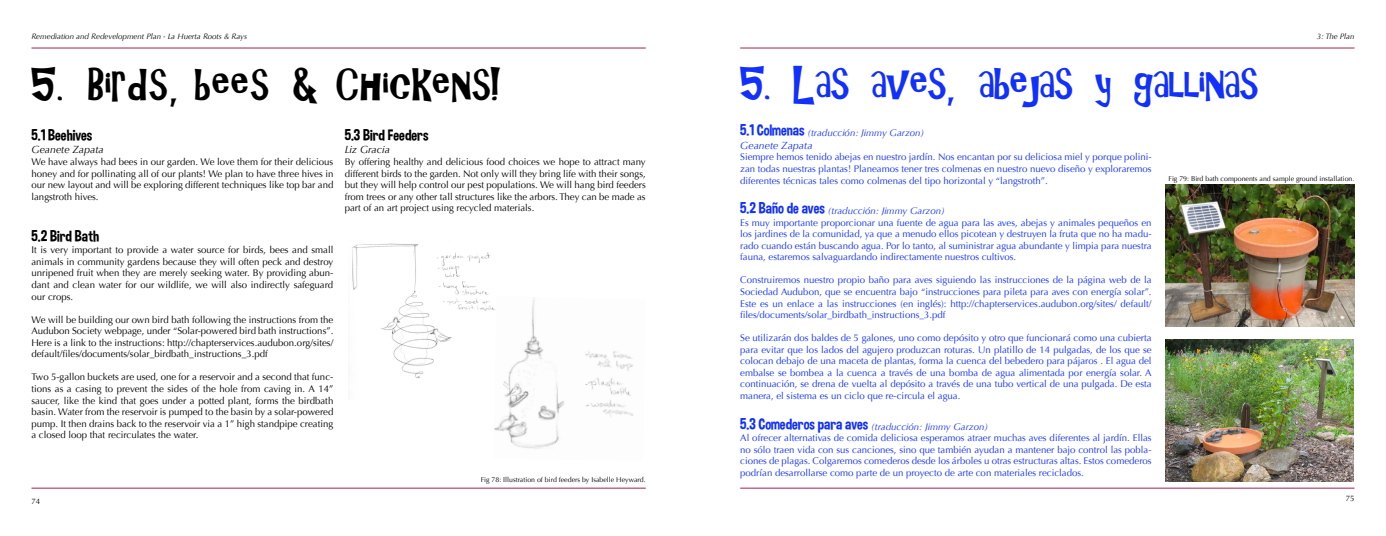
<style>
.page{position:relative;width:1386px;height:536px;background:#fff}
.page>*{position:absolute;margin:0;border:0;box-sizing:border-box;transform-origin:0 0}
.t1{font:42px "Gilligans Island";letter-spacing:-.03em;color:#1130fb}
.t2{font:42px "Gilligans Island";color:#000}
.t3{font:15.75px "Dimbo";color:#000}
.t4{font:italic 10.5px "Optima";color:#000}
.t5{font:italic 10.5px "Optima";color:#1130fb}
.t6{font:9.62px/11.5px "Optima";color:#1130fb;text-align:justify}
.t7{font:9.62px/11.5px "Optima";color:#000;text-align:justify}
.t8{font:italic 9.62px "Optima";color:#1130fb}
.t9{font:italic 7.88px "Optima";color:#000}
.t10{font:7.88px "Optima";color:#000}
.t11{font:7px "Optima";color:#000}
.s1{font-family:"Dimbo";font-style:normal;font-size:15.75px}
.s2{font-family:"Dimbo";font-size:15.75px}
.s3{font-style:italic}
</style>
<div class="page">
<hr style="left:32px;top:48px;width:614px;height:1px;background:#a61f50">
<hr style="left:740px;top:48px;width:614px;height:1px;background:#a61f50">
<hr style="left:32px;top:487px;width:614px;height:1px;background:#a61f50">
<hr style="left:740px;top:487px;width:614px;height:1px;background:#a61f50">
<img style="left:352px;top:243px;width:142px;height:136px">
<img style="left:494px;top:298px;width:139px;height:151px">
<img style="left:1166px;top:184px;width:188px;height:143px">
<img style="left:1166px;top:339px;width:188px;height:142px">
<p class="t9" style="left:32px;top:31px;width:217px">Remediation and Redevelopment Plan - La Huerta Roots &amp; Rays</p>
<p class="t9" style="left:1317px;top:31px;width:39px">3: The Plan</p>
<h1 class="t2" style="left:32px;top:64px;width:473px">5. Birds, bees &amp; Chickens!</h1>
<h2 class="t3" style="left:345px;top:125px;width:85px">5.3 Bird Feeders</h2>
<p class="t4" style="left:345px;top:144px;width:47px">Liz Gracia</p>
<p class="t7" style="left:345px;top:156px;width:303px">By offering healthy and delicious food choices we hope to attract many different birds to the garden. Not only will they bring life with their songs, but they will help control our pest populations. We will hang bird feeders from trees or any other tall structures like the arbors. They can be made as part of an art project using recycled materials.</p>
<h2 class="t3" style="left:32px;top:125px;width:62px">5.1 Beehives</h2>
<p class="t4" style="left:32px;top:144px;width:74px">Geanete Zapata</p>
<p class="t7" style="left:32px;top:156px;width:303px">We have always had bees in our garden. We love them for their delicious honey and for pollinating all of our plants! We plan to have three hives in our new layout and will be exploring different techniques like top bar and langstroth hives.</p>
<h2 class="t3" style="left:32px;top:226px;width:69px">5.2 Bird Bath</h2>
<p class="t7" style="left:32px;top:244px;width:303px">It is very important to provide a water source for birds, bees and small animals in community gardens because they will often peck and destroy unripened fruit when they are merely seeking water. By providing abun&shy;dant and clean water for our wildlife, we will also indirectly safeguard our crops.</p>
<p class="t7" style="left:32px;top:313px;width:303px">We will be building our own bird bath following the instructions from the Audubon Society webpage, under “Solar-powered bird bath instructions”.<br>Here is a link to the instructions: http://chapterservices.audubon.org/sites/ default/files/documents/solar_birdbath_instructions_3.pdf</p>
<p class="t7" style="left:32px;top:371px;width:303px">Two 5-gallon buckets are used, one for a reservoir and a second that func&shy;tions as a casing to prevent the sides of the hole from caving in. A 14” saucer, like the kind that goes under a potted plant, forms the birdbath basin. Water from the reservoir is pumped to the basin by a solar-powered pump. It then drains back to the reservoir via a 1” high standpipe creating a closed loop that recirculates the water.</p>
<p class="t11" style="left:481px;top:475px;width:166px">Fig 78: Illustration of bird feeders by Isabelle Heyward.</p>
<h1 class="t1" style="left:740px;top:63px;width:520px">5. Las aves, abejas y gallinas</h1>
<p class="t8" style="left:740px;top:127px;width:186px"><span class="s1">5.1 Colmenas</span> (traducción: Jimmy Garzon)</p>
<p class="t5" style="left:740px;top:139px;width:74px">Geanete Zapata</p>
<p class="t6" style="left:740px;top:151px;width:413px">Siempre hemos tenido abejas en nuestro jardín. Nos encantan por su deliciosa miel y porque polini&shy;zan todas nuestras plantas! Planeamos tener tres colmenas en nuestro nuevo diseño y exploraremos diferentes técnicas tales como colmenas del tipo horizontal y “langstroth”.</p>
<p class="t6" style="left:740px;top:205px;width:413px;text-align:left"><span class="s2">5.2 Baño de aves</span> <span class="s3">(traducción: Jimmy Garzon)<br></span>Es muy importante proporcionar una fuente de agua para las aves, abejas y animales pequeños en los jardines de la comunidad, ya que a menudo ellos picotean y destruyen la fruta que no ha madu&shy;rado cuando están buscando agua. Por lo tanto, al suministrar agua abundante y limpia para nuestra fauna, estaremos salvaguardando indirectamente nuestros cultivos.</p>
<p class="t6" style="left:740px;top:274px;width:413px">Construiremos nuestro propio baño para aves siguiendo las instrucciones de la página web de la Sociedad Audubon, que se encuentra bajo “instrucciones para pileta para aves con energía solar”.<br>Este es un enlace a las instrucciones (en inglés): http://chapterservices.audubon.org/sites/ default/ files/documents/solar_birdbath_instructions_3.pdf</p>
<p class="t6" style="left:740px;top:332px;width:413px">Se utilizarán dos baldes de 5 galones, uno como depósito y otro que funcionará como una cubierta para evitar que los lados del agujero produzcan roturas. Un platillo de 14 pulgadas, de los que se colocan debajo de una maceta de plantas, forma la cuenca del bebedero para pájaros . El agua del embalse se bombea a la cuenca a través de una bomba de agua alimentada por energía solar. A continuación, se drena de vuelta al depósito a través de una tubo vertical de una pulgada. De esta manera, el sistema es un ciclo que re-circula el agua.</p>
<p class="t6" style="left:740px;top:420px;width:413px;text-align:left"><span class="s2">5.3 Comederos para aves</span> <span class="s3">(traducción: Jimmy Garzon)<br></span>Al ofrecer alternativas de comida deliciosa esperamos atraer muchas aves diferentes al jardín. Ellas no sólo traen vida con sus canciones, sino que también ayudan a mantener bajo control las pobla&shy;ciones de plagas. Colgaremos comederos desde los árboles u otras estructuras altas. Estos comederos podrían desarrollarse como parte de un proyecto de arte con materiales reciclados.</p>
<p class="t11" style="left:1169px;top:174px;width:187px">Fig 79: Bird bath components and sample ground installation.</p>
<p class="t10" style="left:32px;top:496px;width:10px">74</p>
<p class="t10" style="left:1346px;top:493px;width:10px">75</p>
</div>
